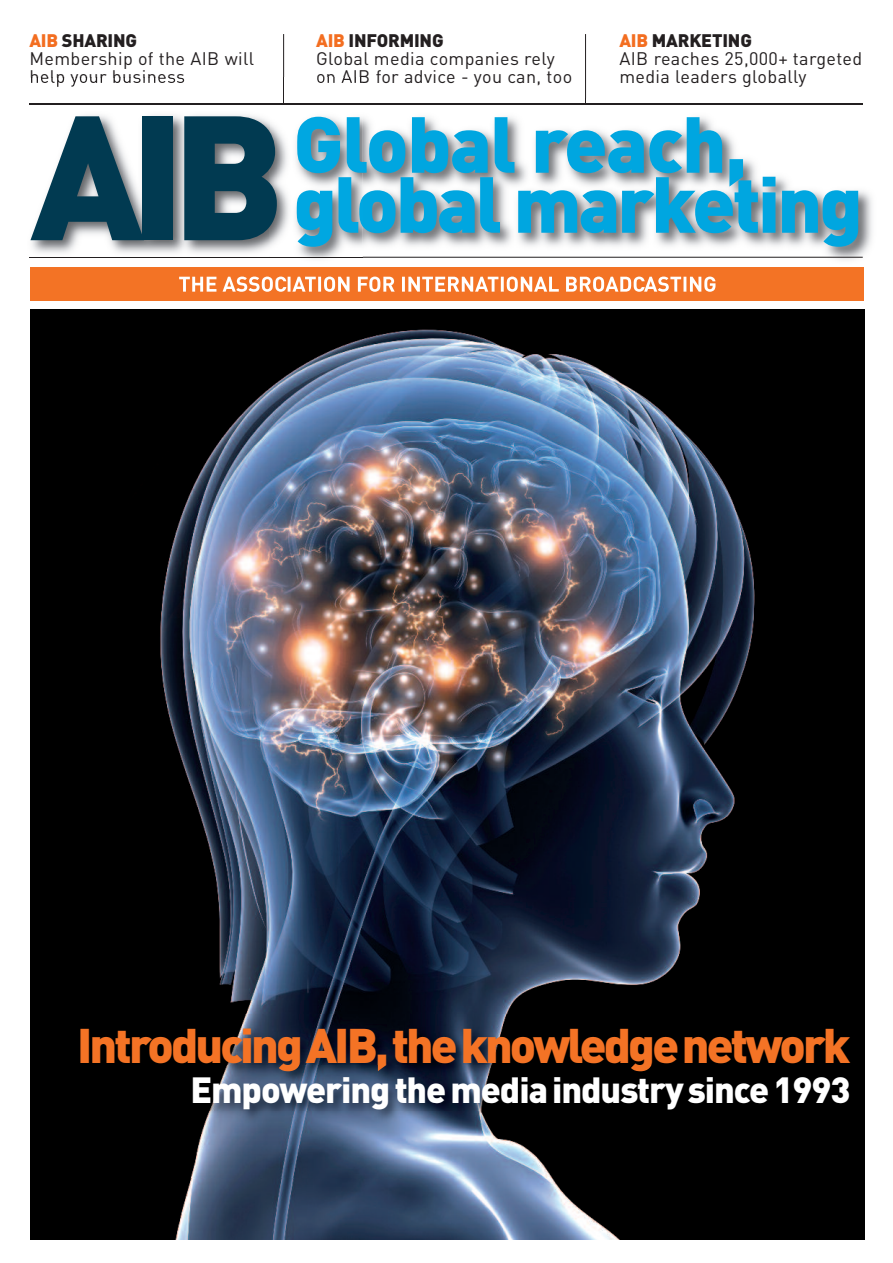
<style>
.page{position:relative;width:893px;height:1263px;background:#fff}
.page>*{position:absolute;margin:0;border:0;box-sizing:border-box;transform-origin:0 0}
.t1{font:900 174px "DIN";color:#013a51}
.t2{font:900 78px/60px "DIN";letter-spacing:-.04em;color:#00a6e0}
.t3{font:900 48px "DIN";letter-spacing:-.06em;color:#f47325}
.t4{font:900 36px "DIN";letter-spacing:-.03em;color:#fff}
.t5{font:18px/18px "DIN";letter-spacing:.02em;color:#231f20}
.s1{font-weight:900;color:#f36e21}
.s2{font-weight:900}
</style>
<div class="page">
<img style="left:30px;top:309px;width:834px;height:931px">
<hr style="left:283px;top:34px;width:1px;height:70px;background:#231f20">
<hr style="left:585px;top:34px;width:1px;height:70px;background:#231f20">
<img style="left:363px;top:103px;width:509px;height:157px">
<img style="left:363px;top:267px;width:501px;height:34px">
<img style="left:363px;top:277px;width:17px;height:15px">
<img style="left:363px;top:104px;width:500px;height:1px">
<hr style="left:29px;top:257px;width:834px;height:1px;background:#231f20">
<img style="left:30px;top:1014px;width:835px;height:51px">
<div style="left:30px;top:1065px;width:123px;height:45px;background:#000"></div>
<img style="left:153px;top:1065px;width:712px;height:113px">
<img style="left:278px;top:1065px;width:178px;height:6px">
<img style="left:29px;top:78px;width:334px;height:175px">
<div style="left:30px;top:309px;width:333px;height:16px;background:#000"></div>
<img style="left:30px;top:267px;width:240px;height:34px">
<img style="left:29px;top:104px;width:241px;height:1px">
<img style="left:31px;top:78px;width:144px;height:9px">
<img style="left:317px;top:78px;width:46px;height:6px">
<img style="left:270px;top:104px;width:93px;height:197px">
<svg style="left:270px;top:78px;width:14px;height:27px"></svg>
<img style="left:297px;top:117px;width:66px;height:58px">
<img style="left:297px;top:177px;width:66px;height:70px">
<img style="left:270px;top:257px;width:93px;height:1px">
<p class="t5" style="left:29px;top:31px;width:226px"><span class="s1">AIB</span> <span class="s2">SHARING<br></span>Membership of the AIB will help your business</p>
<p class="t5" style="left:316px;top:31px;width:258px"><span class="s1">AIB</span> <span class="s2">INFORMING<br></span>Global media companies rely on AIB for advice - you can, too</p>
<p class="t5" style="left:619px;top:31px;width:244px"><span class="s1">AIB</span> <span class="s2">MARKETING<br></span>AIB reaches 25,000+ targeted media leaders globally</p>
<h2 class="t2" style="left:293px;top:112px;width:571px">Global reach, global marketing</h2>
<h1 class="t1" style="left:30px;top:74px;width:256px">AIB</h1>
<h3 class="t3" style="left:77px;top:1017px;width:775px">IntroducingAIB,theknowledgenetwork</h3>
<h3 class="t4" style="left:190px;top:1069px;width:662px">Empoweringthemediaindustrysince1993</h3>
</div>
